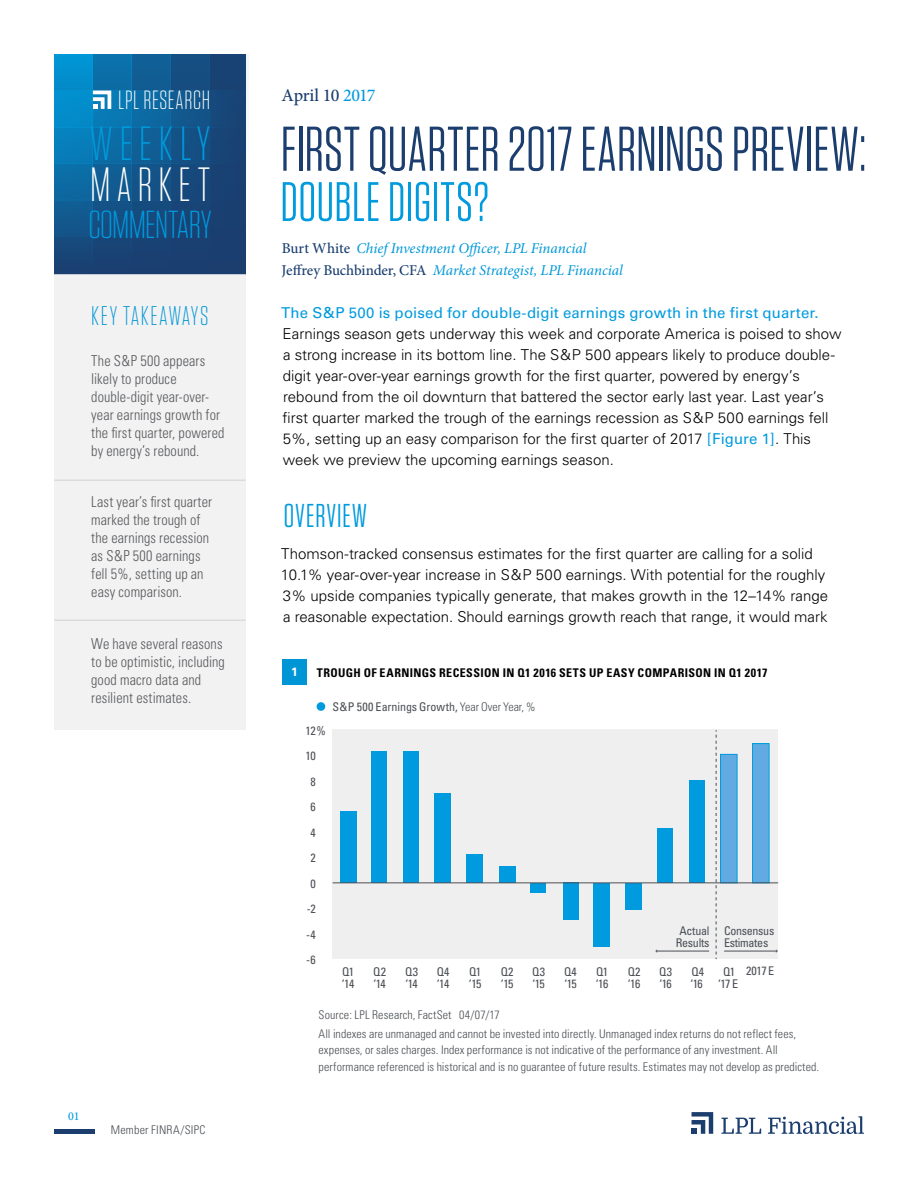
<style>
.page{position:relative;width:918px;height:1188px;background:#fff}
.page>*{position:absolute;margin:0;border:0;box-sizing:border-box;transform-origin:0 0}
.t1{font:63px "Tungsten Narrow";letter-spacing:.005em;color:#1b3e6f}
.t2{font:55.5px "Tungsten Narrow";letter-spacing:.01em;color:#009bde}
.t3{font:300 48px "Tungsten Narrow";letter-spacing:.13em;color:#fff}
.t4{font:300 48px "Tungsten Narrow";letter-spacing:.135em;color:#009bde;scale:1.04 1}
.t5{font:300 39px "Tungsten Narrow";letter-spacing:-.015em;color:#009bde;scale:1.04 1}
.t6{font:33px "Tungsten Narrow";letter-spacing:.03em;color:#009bde}
.t7{font:300 27px "Tungsten Narrow";letter-spacing:.055em;color:#0497d5;scale:1.04 1}
.t8{font:300 26.25px "Tungsten Narrow";letter-spacing:.025em;color:#fff}
.t9{font:500 18px "Minion Pro";letter-spacing:-.025em;color:#1b3e6f}
.t10{font:300 15px/21px "Univers";color:#000}
.t11{font:300 condensed 15px/18px "Univers";letter-spacing:.01em;color:#58595b;scale:.95 1}
.t12{font:italic 15px/21.5px "Minion Pro";letter-spacing:-.005em;color:#0098d8}
.t13{font:15px "Univers";letter-spacing:.005em;color:#009bde}
.t14{font:300 condensed 12px/18.9px "Univers";letter-spacing:.01em;color:#4b4f54}
.t15{font:condensed 12px/12px "Univers";letter-spacing:-.025em;color:#4b4f54}
.t16{font:700 condensed 12px "Univers";letter-spacing:.035em;color:#000}
.t17{font:condensed 12px "Univers";color:#4b4f54}
.t18{font:condensed 12px "Univers";color:#4d4f55}
.t19{font:500 12px "Minion Pro";color:#009bde}
.t20{font:700 12px "Univers";color:#fff}
.s1{color:#009bde}
.s2{font-weight:500;font-style:normal;color:#1b3e6f}
.s3{font-weight:400;color:#009bde}
.s4{font-weight:300}
</style>
<div class="page">
<svg style="left:93px;top:54px;width:39px;height:221px;background:#126399"></svg>
<div style="left:209px;top:54px;width:39px;height:220px;background:#194274"></div>
<svg style="left:171px;top:54px;width:38px;height:221px;background:#174c7f"></svg>
<svg style="left:132px;top:54px;width:39px;height:221px;background:#13598e"></svg>
<svg style="left:54px;top:54px;width:39px;height:221px;background:#0b76b0"></svg>
<div style="left:54px;top:164px;width:194px;height:36px;background:linear-gradient(to right,#0769a3,#244371)"></div>
<div style="left:54px;top:200px;width:194px;height:37px;background:linear-gradient(to right,#0d568d,#244372)"></div>
<div style="left:54px;top:127px;width:194px;height:37px;background:linear-gradient(to right,#017fbd,#244472)"></div>
<svg style="left:93px;top:91px;width:18px;height:18px"></svg>
<hr style="left:54px;top:1130px;width:40px;height:4px;background:#1b3e6f">
<svg style="left:692px;top:1112px;width:21px;height:22px"></svg>
<svg style="left:721px;top:1118px;width:40px;height:16px"></svg>
<svg style="left:768px;top:1116px;width:96px;height:18px"></svg>
<hr style="left:56px;top:369px;width:195px;height:2px;background:#4b4f54">
<div style="left:54px;top:275px;width:192px;height:455px;background:#efeff0"></div>
<hr style="left:54px;top:480px;width:192px;height:1px;background:#4b4f54">
<hr style="left:54px;top:620px;width:192px;height:1px;background:#4b4f54">
<div style="left:282px;top:660px;width:25px;height:25px;background:#0096d6"></div>
<div style="left:333px;top:730px;width:445px;height:229px;background:#efeff0"></div>
<div style="left:317px;top:702px;width:8px;height:9px;background:#009bde;border-radius:50%"></div>
<div style="left:753px;top:744px;width:16px;height:139px;background:#61abe2"></div>
<div style="left:752px;top:743px;width:18px;height:140px;border:1px solid #009bde"></div>
<div style="left:721px;top:754px;width:16px;height:129px;background:#61abe2"></div>
<div style="left:720px;top:754px;width:17px;height:129px;border:1px solid #009bde"></div>
<div style="left:690px;top:781px;width:15px;height:102px;background:#009bde"></div>
<div style="left:658px;top:828px;width:15px;height:55px;background:#009bde"></div>
<div style="left:626px;top:883px;width:16px;height:26px;background:#009bde"></div>
<div style="left:594px;top:883px;width:16px;height:64px;background:#009bde"></div>
<div style="left:563px;top:883px;width:15px;height:37px;background:#009bde"></div>
<div style="left:531px;top:883px;width:15px;height:10px;background:#009bde"></div>
<div style="left:499px;top:866px;width:16px;height:17px;background:#009bde"></div>
<div style="left:467px;top:854px;width:16px;height:29px;background:#009bde"></div>
<div style="left:435px;top:794px;width:16px;height:89px;background:#009bde"></div>
<div style="left:404px;top:751px;width:15px;height:132px;background:#009bde"></div>
<div style="left:372px;top:751px;width:15px;height:132px;background:#009bde"></div>
<div style="left:340px;top:811px;width:16px;height:72px;background:#009bde"></div>
<svg style="left:716px;top:730px;width:1px;height:229px"></svg>
<hr style="left:724px;top:951px;width:53px;height:1px;background:#4b4f54">
<hr style="left:656px;top:951px;width:53px;height:1px;background:#4b4f54">
<hr style="left:333px;top:882px;width:445px;height:1px;background:#4d4f55">
<h3 class="t8" style="left:118px;top:87px;width:93px">LPL RESEARCH</h3>
<h3 class="t4" style="left:90px;top:120px;width:117px">WEEKLY</h3>
<h3 class="t3" style="left:90px;top:161px;width:121px">MARKET</h3>
<h3 class="t5" style="left:88px;top:205px;width:120px">COMMENTARY</h3>
<h3 class="t7" style="left:91px;top:302px;width:114px">KEY TAKEAWAYS</h3>
<p class="t11" style="left:91px;top:351px;width:142px">The S&amp;P 500 appears likely to produce double-digit year-over&shy;year earnings growth for the first quarter, powered by energy’s rebound.</p>
<p class="t11" style="left:91px;top:493px;width:129px">Last year’s first quarter marked the trough of the earnings recession as S&amp;P 500 earnings fell 5%, setting up an easy comparison.</p>
<p class="t11" style="left:91px;top:635px;width:142px">We have several reasons to be optimistic, including good macro data and resilient estimates.</p>
<p class="t19" style="left:68px;top:1108px;width:13px">01</p>
<p class="t14" style="left:111px;top:1121px;width:96px">Member FINRA/SIPC</p>
<p class="t9" style="left:282px;top:83px;width:95px">April 10 <span class="s1">2017</span></p>
<h1 class="t1" style="left:281px;top:118px;width:587px">FIRST QUARTER 2017 EARNINGS PREVIEW:</h1>
<h2 class="t2" style="left:281px;top:174px;width:210px">DOUBLE DIGITS?</h2>
<p class="t12" style="left:282px;top:238px;width:343px"><span class="s2">Burt White</span> Chief Investment Officer, LPL Financial<br><span class="s2">Jeffrey Buchbinder, CFA</span> Market Strategist, LPL Financial</p>
<p class="t13" style="left:281px;top:303px;width:539px">The S&amp;P 500 is poised for double-digit earnings growth in the first quarter.</p>
<p class="t10" style="left:282px;top:323px;width:561px">Earnings season gets underway this week and corporate America is poised to show a strong increase in its bottom line. The S&amp;P 500 appears likely to produce double&shy;digit year-over-year earnings growth for the first quarter, powered by energy’s rebound from the oil downturn that battered the sector early last year. Last year’s first quarter marked the trough of the earnings recession as S&amp;P 500 earnings fell 5%, setting up an easy comparison for the first quarter of 2017 <span class="s3">[Figure 1]</span>. This week we preview the upcoming earnings season.</p>
<h3 class="t6" style="left:284px;top:499px;width:85px">OVERVIEW</h3>
<p class="t10" style="left:281px;top:543px;width:549px">Thomson-tracked consensus estimates for the first quarter are calling for a solid 10.1% year-over-year increase in S&amp;P 500 earnings. With potential for the roughly 3% upside companies typically generate, that makes growth in the 12–14% range a reasonable expectation. Should earnings growth reach that range, it would mark</p>
<p class="t20" style="left:291px;top:665px;width:8px">1</p>
<p class="t16" style="left:317px;top:666px;width:452px">TROUGH OF EARNINGS RECESSION IN Q1 2016 SETS UP EASY COMPARISON IN Q1 2017</p>
<p class="t18" style="left:305px;top:723px;width:22px">12%</p>
<p class="t18" style="left:305px;top:748px;width:12px">10</p>
<p class="t18" style="left:310px;top:774px;width:7px">8</p>
<p class="t18" style="left:310px;top:799px;width:7px">6</p>
<p class="t18" style="left:310px;top:825px;width:7px">4</p>
<p class="t18" style="left:310px;top:850px;width:7px">2</p>
<p class="t18" style="left:310px;top:876px;width:7px">0</p>
<p class="t18" style="left:307px;top:901px;width:11px">-2</p>
<p class="t18" style="left:306px;top:927px;width:11px">-4</p>
<p class="t18" style="left:306px;top:952px;width:11px">-6</p>
<p class="t17" style="left:332px;top:699px;width:205px">S&amp;P 500 Earnings Growth, <span class="s4">Year Over Year, %</span></p>
<p class="t15" style="left:676px;top:925px;width:35px;text-align:center">Actual<br>Results</p>
<p class="t15" style="left:724px;top:925px;width:52px">Consensus<br>Estimates</p>
<p class="t15" style="left:342px;top:966px;width:14px">Q1 ‘14</p>
<p class="t15" style="left:373px;top:966px;width:14px">Q2 ‘14</p>
<p class="t15" style="left:405px;top:966px;width:14px">Q3 ‘14</p>
<p class="t15" style="left:437px;top:966px;width:14px">Q4 ‘14</p>
<p class="t15" style="left:469px;top:966px;width:14px">Q1 ‘15</p>
<p class="t15" style="left:501px;top:966px;width:14px">Q2 ‘15</p>
<p class="t15" style="left:532px;top:966px;width:14px">Q3 ‘15</p>
<p class="t15" style="left:564px;top:966px;width:14px">Q4 ‘15</p>
<p class="t15" style="left:596px;top:966px;width:14px">Q1 ‘16</p>
<p class="t15" style="left:628px;top:966px;width:14px">Q2 ‘16</p>
<p class="t15" style="left:659px;top:966px;width:14px">Q3 ‘16</p>
<p class="t15" style="left:690px;top:966px;width:15px">Q4 ‘16</p>
<p class="t15" style="left:718px;top:966px;width:21px;text-align:center">Q1 ‘17 E</p>
<p class="t15" style="left:746px;top:965px;width:30px">2017 E</p>
<p class="t14" style="left:319px;top:1005px;width:479px">Source: LPL Research, FactSet 04/07/17<br>All indexes are unmanaged and cannot be invested into directly. Unmanaged index returns do not reflect fees,</p>
<p class="t14" style="left:319px;top:1042px;width:502px;line-height:16.5px">expenses, or sales charges. Index performance is not indicative of the performance of any investment. All performance referenced is historical and is no guarantee of future results. Estimates may not develop as predicted.</p>
</div>
